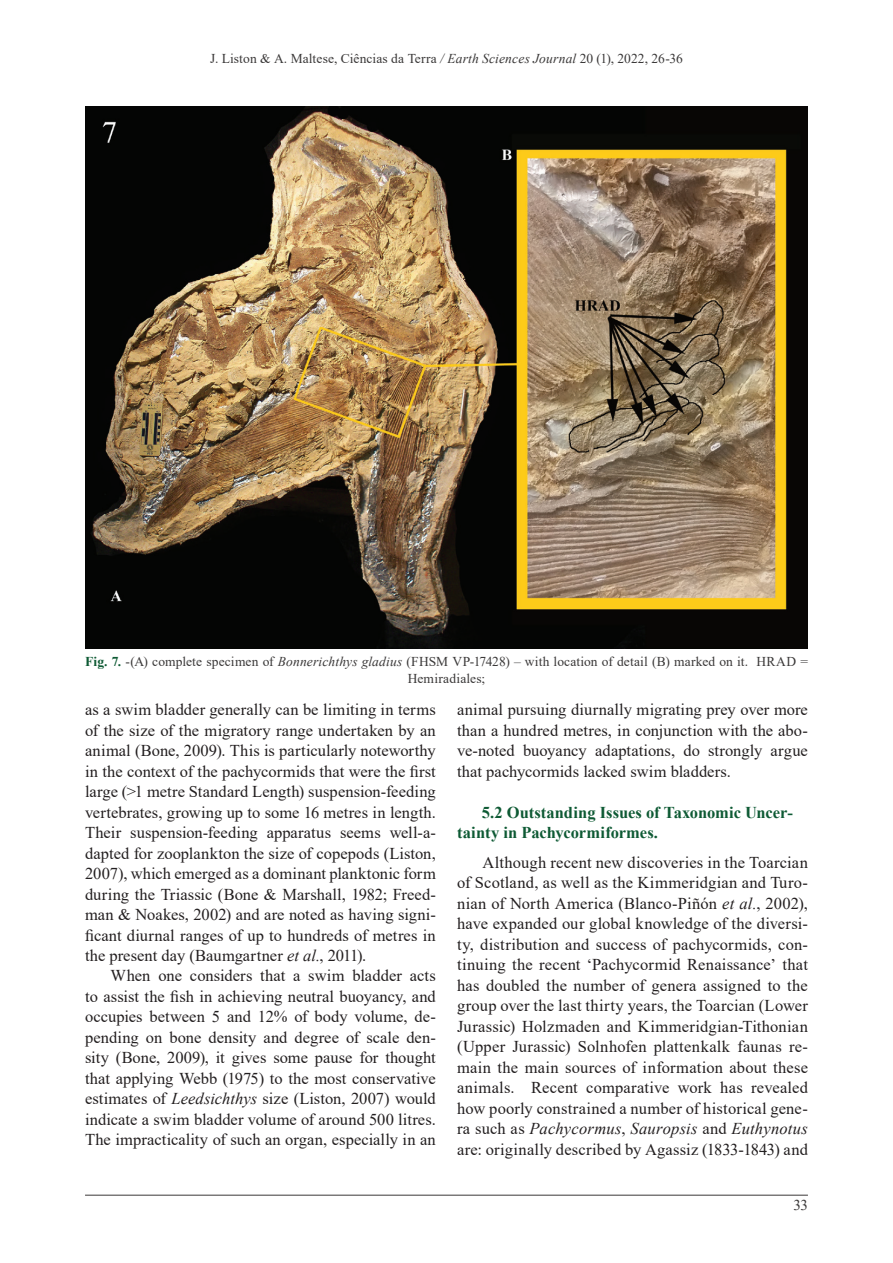
<style>
.page{position:relative;width:893px;height:1263px;background:#fff}
.page>*{position:absolute;margin:0;border:0;box-sizing:border-box;transform-origin:0 0}
.t1{font:16.5px/20.5px "Times New Roman";letter-spacing:.005em;color:#231f20;text-align:justify}
.t2{font:700 16.5px/20.5px "Times New Roman";color:#0e5a34}
.t3{font:15px "Times New Roman";color:#3a3838}
.t4{font:13.5px/16.2px "Times New Roman";letter-spacing:.01em;color:#3a3838;text-align:center}
.s1{font-style:italic}
.s2{font-weight:700;color:#0e5a34}
</style>
<div class="page">
<hr style="left:85px;top:1195px;width:723px;height:1px;background:#3a3838">
<img style="left:85px;top:106px;width:723px;height:543px">
<p class="t4" style="left:210px;top:49px;width:474px">J. Liston &amp; A. Maltese, Ciências da Terra <span class="s1">/ Earth Sciences Journal</span> 20 (1), 2022, 26-36</p>
<p class="t4" style="left:85px;top:653px;width:724px"><span class="s2">Fig. 7.</span> -(A) complete specimen of <span class="s1">Bonnerichthys gladius</span> (FHSM VP-17428) – with location of detail (B) marked on it. HRAD =<br>Hemiradiales;</p>
<p class="t1" style="left:85px;top:699px;width:352px">as a swim bladder generally can be limiting in terms of the size of the migratory range undertaken by an animal (Bone, 2009). This is particularly noteworthy in the context of the pachycormids that were the first large (&gt;1 metre Standard Length) suspension-feeding vertebrates, growing up to some 16 metres in length.<br>Their suspension-feeding apparatus seems well-a&shy;dapted for zooplankton the size of copepods (Liston, 2007), which emerged as a dominant planktonic form during the Triassic (Bone &amp; Marshall, 1982; Freed&shy;man &amp; Noakes, 2002) and are noted as having signi&shy;ficant diurnal ranges of up to hundreds of metres in the present day (Baumgartner <span class="s1">et al.</span>, 2011).</p>
<p class="t1" style="left:85px;top:965px;width:352px;text-indent:26px">When one considers that a swim bladder acts to assist the fish in achieving neutral buoyancy, and occupies between 5 and 12% of body volume, de&shy;pending on bone density and degree of scale den&shy;sity (Bone, 2009), it gives some pause for thought that applying Webb (1975) to the most conservative estimates of <span class="s1">Leedsichthys</span> size (Liston, 2007) would indicate a swim bladder volume of around 500 litres.<br>The impracticality of such an organ, especially in an</p>
<p class="t1" style="left:457px;top:699px;width:352px">animal pursuing diurnally migrating prey over more than a hundred metres, in conjunction with the abo&shy;ve-noted buoyancy adaptations, do strongly argue that pachycormids lacked swim bladders.</p>
<p class="t2" style="left:457px;top:801px;width:337px;text-indent:25px">5.2 Outstanding Issues of Taxonomic Uncer&shy;tainty in Pachycormiformes.</p>
<p class="t1" style="left:457px;top:852px;width:352px;text-indent:26px">Although recent new discoveries in the Toarcian of Scotland, as well as the Kimmeridgian and Turo&shy;nian of North America (Blanco-Piñón <span class="s1">et al.</span>, 2002), have expanded our global knowledge of the diversi&shy;ty, distribution and success of pachycormids, con&shy;tinuing the recent ‘Pachycormid Renaissance’ that has doubled the number of genera assigned to the group over the last thirty years, the Toarcian (Lower Jurassic) Holzmaden and Kimmeridgian-Tithonian (Upper Jurassic) Solnhofen plattenkalk faunas re&shy;main the main sources of information about these animals. Recent comparative work has revealed how poorly constrained a number of historical gene&shy;ra such as <span class="s1">Pachycormus</span>, <span class="s1">Sauropsis</span> and <span class="s1">Euthynotus </span>are: originally described by Agassiz (1833-1843) and</p>
<p class="t3" style="left:793px;top:1194px;width:16px">33</p>
</div>
